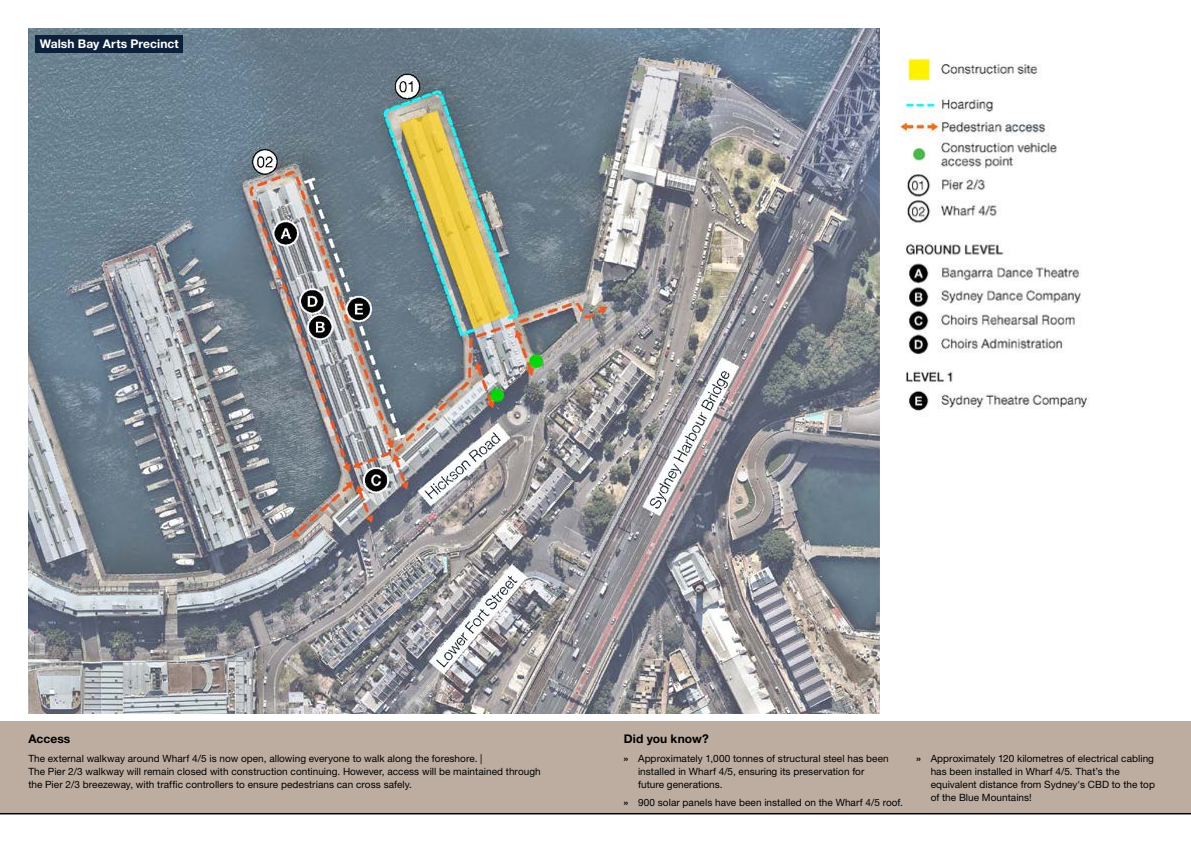
<style>
.page{position:relative;width:1191px;height:842px;background:#fff}
.page>*{position:absolute;margin:0;border:0;box-sizing:border-box;transform-origin:0 0}
.Body_Text{font:700 12px "Helvetica Neue LT Std";letter-spacing:.005em;color:#fff}
.t1{font:700 12px "Helvetica Neue LT Std";letter-spacing:.005em;color:#000}
.Bullet_points{font:10px/13px "Helvetica Neue LT Std";letter-spacing:.005em;color:#000}
.s1{font-weight:700}
</style>
<div class="page">
<div style="left:0;top:721px;width:1191px;height:92px;background:#bcada0"></div>
<img style="left:28px;top:28px;width:851px;height:685px">
<img style="left:898px;top:58px;width:192px;height:355px">
<hr style="left:0;top:813px;width:1191px;height:1px;background:#000">
<div style="left:35px;top:35px;width:148px;height:18px;background:#0c203a"></div>
<p class="Body_Text" style="left:40px;top:37px;width:141px">Walsh Bay Arts Precinct</p>
<p class="t1" style="left:28px;top:731px;width:43px">Access</p>
<p class="Bullet_points" style="left:28px;top:751px;width:514px">The external walkway around Wharf 4/5 is now open, allowing everyone to walk along the foreshore. |<br>The Pier 2/3 walkway will remain closed with construction continuing. However, access will be maintained through the Pier 2/3 breezeway, with traffic controllers to ensure pedestrians can cross safely.</p>
<p class="t1" style="left:624px;top:731px;width:86px">Did you know?</p>
<p class="Bullet_points" style="left:638px;top:751px;width:252px;text-indent:-14px"><span class="s1">»</span> Approximately 1,000 tonnes of structural steel has been installed in Wharf 4/5, ensuring its preservation for future generations.</p>
<p class="Bullet_points" style="left:624px;top:796px;width:281px"><span class="s1">»</span> 900 solar panels have been installed on the Wharf 4/5 roof.</p>
<p class="Bullet_points" style="left:930px;top:751px;width:226px;text-indent:-14px"><span class="s1">»</span> Approximately 120 kilometres of electrical cabling has been installed in Wharf 4/5. That’s the equivalent distance from Sydney's CBD to the top of the Blue Mountains!</p>
</div>
